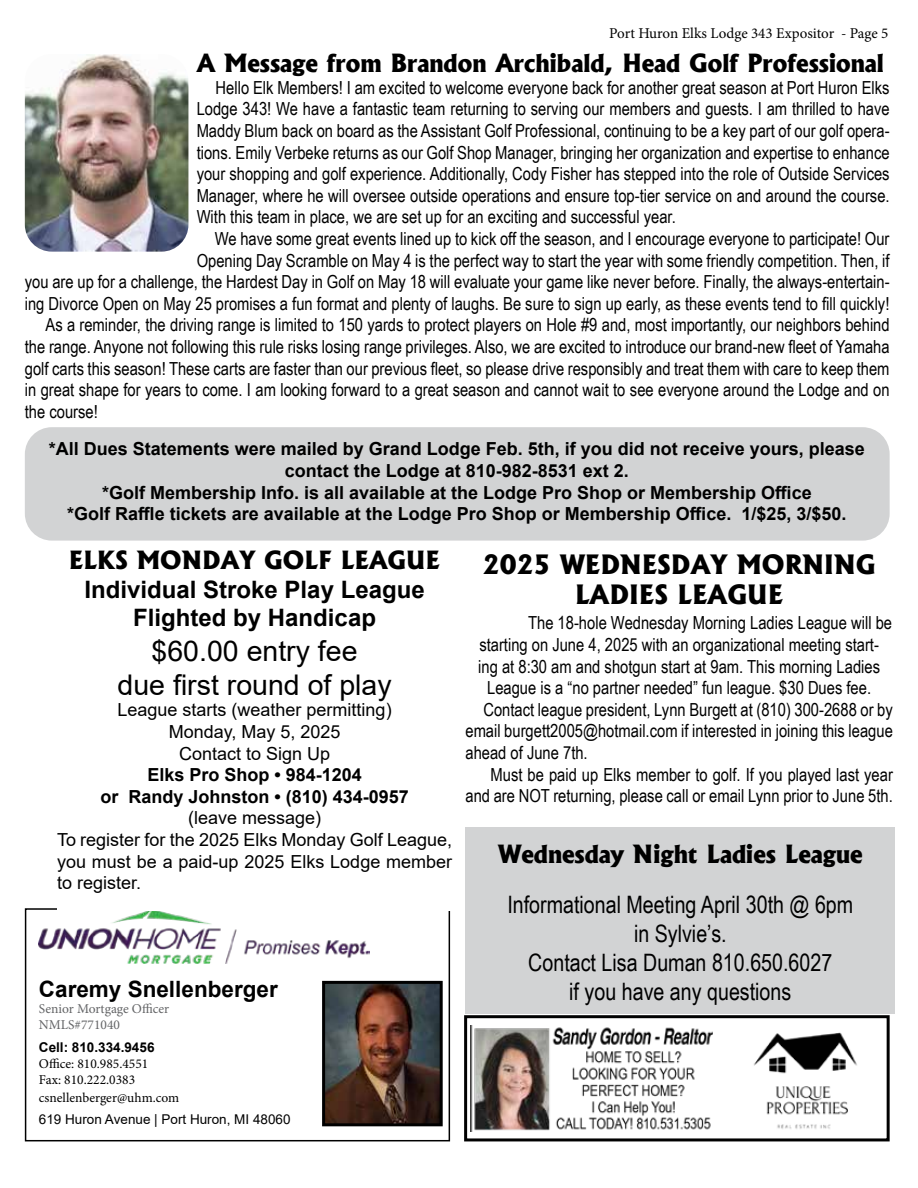
<style>
.page{position:relative;width:918px;height:1188px;background:#fff}
.page>*{position:absolute;margin:0;border:0;box-sizing:border-box;transform-origin:0 0}
.t1{font:28.5px/34.2px "Arial";color:#000;text-align:center}
.t2{font:800 25.5px/30.6px "Albertus";color:#000;text-align:center}
.t3{font:800 24px "Albertus";color:#000}
.t4{font:24px/28.8px "Arial Narrow";color:#000;text-align:center}
.t5{font:700 24px/28.8px "Arial";color:#000;text-align:center}
.t6{font:700 22.5px "Arial";color:#000}
.t7{font:18px/21.6px "Arial Narrow";color:#000;text-align:justify}
.t8{font:700 18px/21.6px "Arial";color:#000;text-align:center}
.t9{font:18px/21.6px "Arial";color:#000;text-align:center}
.t10{font:15px "Minion Pro";color:#000}
.t11{font:13.5px/16.2px "Minion Pro";color:#000}
.t12{font:13.5px/16.2px "Minion Pro";color:#636466}
.t13{font:13.5px "Arial";color:#000}
.t14{font:700 13.5px "Arial";color:#000}
</style>
<div class="page">
<div style="left:466px;top:827px;width:429px;height:187px;background:#d2d3d4"></div>
<div style="left:25px;top:908px;width:425px;height:233px;border:2px solid #000"></div>
<img style="left:326px;top:985px;width:113px;height:137px">
<div style="left:322px;top:981px;width:121px;height:145px;border:3px solid #000"></div>
<img style="left:39px;top:910px;width:331px;height:54px">
<div style="left:464px;top:1015px;width:426px;height:126px;border:3px solid #000"></div>
<img style="left:471px;top:1025px;width:242px;height:107px">
<img style="left:754px;top:1032px;width:103px;height:97px">
<div style="left:25px;top:427px;width:865px;height:114px;background:#d2d3d4;border-radius:27px"></div>
<div style="left:57px;top:550px;width:395px;height:361px;background:#fff"></div>
<img style="left:25px;top:54px;width:163px;height:198px">
<p class="t10" style="left:609px;top:23px;width:281px">Port Huron Elks Lodge 343 Expositor - Page 5</p>
<h3 class="t3" style="left:197px;top:47px;width:689px">A Message from Brandon Archibald, Head Golf Professional</h3>
<p class="t7" style="left:197px;top:76px;width:695px;text-indent:19px">Hello Elk Members! I am excited to welcome everyone back for another great season at Port Huron Elks Lodge 343! We have a fantastic team returning to serving our members and guests. I am thrilled to have Maddy Blum back on board as the Assistant Golf Professional, continuing to be a key part of our golf opera&shy;tions. Emily Verbeke returns as our Golf Shop Manager, bringing her organization and expertise to enhance your shopping and golf experience. Additionally, Cody Fisher has stepped into the role of Outside Services Manager, where he will oversee outside operations and ensure top-tier service on and around the course.<br>With this team in place, we are set up for an exciting and successful year.</p>
<p class="t7" style="left:215px;top:227px;width:676px">We have some great events lined up to kick off the season, and I encourage everyone to participate! Our</p>
<p class="t7" style="left:197px;top:249px;width:694px">Opening Day Scramble on May 4 is the perfect way to start the year with some friendly competition. Then, if</p>
<p class="t7" style="left:25px;top:270px;width:866px">you are up for a challenge, the Hardest Day in Golf on May 18 will evaluate your game like never before. Finally, the always-entertain-</p>
<p class="t7" style="left:25px;top:292px;width:866px">ing Divorce Open on May 25 promises a fun format and plenty of laughs. Be sure to sign up early, as these events tend to fill quickly!</p>
<p class="t7" style="left:45px;top:314px;width:846px">As a reminder, the driving range is limited to 150 yards to protect players on Hole #9 and, most importantly, our neighbors behind</p>
<p class="t7" style="left:25px;top:335px;width:866px">the range. Anyone not following this rule risks losing range privileges. Also, we are excited to introduce our brand-new fleet of Yamaha</p>
<p class="t7" style="left:25px;top:357px;width:866px">golf carts this season! These carts are faster than our previous fleet, so please drive responsibly and treat them with care to keep them</p>
<p class="t7" style="left:25px;top:378px;width:866px">in great shape for years to come. I am looking forward to a great season and cannot wait to see everyone around the Lodge and on</p>
<p class="t7" style="left:25px;top:400px;width:75px">the course!</p>
<p class="t8" style="left:49px;top:438px;width:818px">*All Dues Statements were mailed by Grand Lodge Feb. 5th, if you did not receive yours, please contact the Lodge at 810-982-8531 ext 2.<br>*Golf Membership Info. is all available at the Lodge Pro Shop or Membership Office<br>*Golf Raffle tickets are available at the Lodge Pro Shop or Membership Office. 1/$25, 3/$50.</p>
<h3 class="t3" style="left:69px;top:544px;width:373px">ELKS MONDAY GOLF LEAGUE</h3>
<h3 class="t5" style="left:85px;top:575px;width:342px">Individual Stroke Play League<br>Flighted by Handicap</h3>
<h1 class="t1" style="left:118px;top:633px;width:276px">$60.00 entry fee<br>due first round of play</h1>
<p class="t9" style="left:118px;top:699px;width:276px">League starts (weather permitting)<br>Monday, May 5, 2025<br>Contact to Sign Up</p>
<p class="t8" style="left:100px;top:764px;width:310px">Elks Pro Shop • 984-1204<br>or Randy Johnston • (810) 434-0957</p>
<p class="t9" style="left:57px;top:807px;width:397px;text-align:left;text-indent:131px">(leave message)<br>To register for the 2025 Elks Monday Golf League, you must be a paid-up 2025 Elks Lodge member to register.</p>
<h2 class="t2" style="left:483px;top:548px;width:394px">2025 WEDNESDAY MORNING<br>LADIES LEAGUE</h2>
<p class="t7" style="left:528px;top:612px;width:366px">The 18-hole Wednesday Morning Ladies League will be</p>
<p class="t7" style="left:479px;top:633px;width:401px">starting on June 4, 2025 with an organizational meeting start-</p>
<p class="t7" style="left:478px;top:655px;width:403px">ing at 8:30 am and shotgun start at 9am. This morning Ladies</p>
<p class="t7" style="left:487px;top:676px;width:386px">League is a “no partner needed” fun league. $30 Dues fee.</p>
<p class="t7" style="left:483px;top:698px;width:411px">Contact league president, Lynn Burgett at (810) 300-2688 or by</p>
<p class="t7" style="left:465px;top:720px;width:429px">email burgett2005@hotmail.com if interested in joining this league</p>
<p class="t7" style="left:465px;top:741px;width:124px">ahead of June 7th.</p>
<p class="t7" style="left:491px;top:763px;width:404px">Must be paid up Elks member to golf. If you played last year</p>
<p class="t7" style="left:465px;top:784px;width:429px">and are NOT returning, please call or email Lynn prior to June 5th.</p>
<h3 class="t3" style="left:498px;top:838px;width:366px">Wednesday Night Ladies League</h3>
<h3 class="t4" style="left:507px;top:890px;width:347px">Informational Meeting April 30th @ 6pm in Sylvie’s.<br>Contact Lisa Duman 810.650.6027</h3>
<p class="t6" style="left:39px;top:973px;width:240px">Caremy Snellenberger</p>
<h3 class="t4" style="left:569px;top:976px;width:224px">if you have any questions</h3>
<p class="t12" style="left:39px;top:1000px;width:132px">Senior Mortgage Officer<br>NMLS#771040</p>
<p class="t14" style="left:39px;top:1038px;width:117px">Cell: 810.334.9456</p>
<p class="t11" style="left:39px;top:1056px;width:111px">Office: 810.985.4551<br>Fax: 810.222.0383</p>
<p class="t11" style="left:39px;top:1090px;width:142px">csnellenberger@uhm.com</p>
<p class="t13" style="left:39px;top:1110px;width:253px">619 Huron Avenue | Port Huron, MI 48060</p>
</div>
